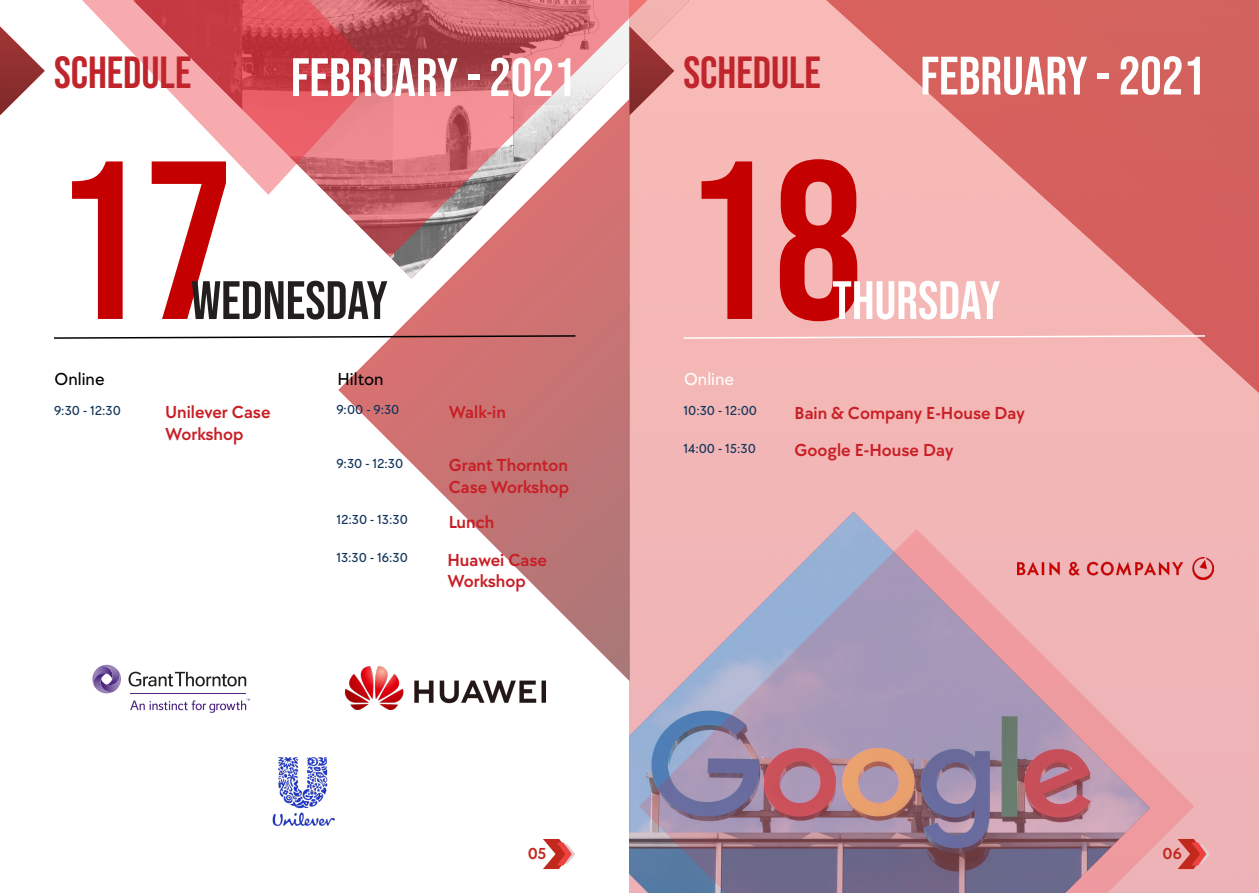
<style>
.page{position:relative;width:1259px;height:893px;background:#fff}
.page>*{position:absolute;margin:0;border:0;box-sizing:border-box;transform-origin:0 0}
.t1{font:225px "Bebas Neue";color:#c40100}
.t2{font:54px "Bebas Neue";color:#fff}
.t3{font:54px "Bebas Neue";color:#231f20}
.t4{font:45px "Bebas Neue";color:#c0252c}
.t5{font:600 18px/21.6px "TT Chocolates";color:#c81f26}
.t6{font:500 18px "TT Chocolates";color:#000001}
.t7{font:500 18px "TT Chocolates";color:#fffefa}
.t8{font:600 16.5px "TT Chocolates";color:#c2291d}
.t9{font:500 13.5px "TT Chocolates";color:#12355c}
</style>
<div class="page">
<img style="left:338px;top:279px;width:291px;height:402px">
<img style="left:390px;top:257px;width:239px;height:22px">
<svg style="left:328px;top:0;width:301px;height:257px;background:#d2898c"></svg>
<svg style="left:82px;top:0;width:297px;height:195px"></svg>
<img style="left:0;top:26px;width:45px;height:89px">
<svg style="left:54px;top:334px;width:523px;height:6px"></svg>
<img style="left:345px;top:666px;width:200px;height:44px">
<svg style="left:543px;top:839px;width:32px;height:30px"></svg>
<img style="left:629px;top:0;width:630px;height:893px">
<img style="left:629px;top:26px;width:45px;height:89px">
<svg style="left:682px;top:334px;width:524px;height:6px;background:#f6c7c6"></svg>
<svg style="left:92px;top:664px;width:158px;height:49px"></svg>
<img style="left:272px;top:757px;width:63px;height:70px">
<img style="left:629px;top:512px;width:521px;height:381px">
<svg style="left:1194px;top:839px;width:16px;height:30px"></svg>
<svg style="left:639px;top:529px;width:555px;height:364px;background:#b997a9"></svg>
<img style="left:1017px;top:558px;width:196px;height:21px">
<p class="t4" style="left:54px;top:47px;width:139px">SCHEDULE</p>
<p class="t4" style="left:683px;top:47px;width:139px">SCHEDULE</p>
<p class="t2" style="left:291px;top:47px;width:286px">FEBRUARY - 2021</p>
<p class="t2" style="left:920px;top:45px;width:286px">FEBRUARY - 2021</p>
<p class="t1" style="left:54px;top:114px;width:182px">17</p>
<p class="t3" style="left:191px;top:270px;width:198px">WEDNESDAY</p>
<p class="t1" style="left:683px;top:114px;width:181px">18</p>
<p class="t2" style="left:832px;top:270px;width:170px">THURSDAY</p>
<p class="t6" style="left:55px;top:367px;width:51px">Online</p>
<p class="t6" style="left:338px;top:367px;width:47px">Hilton</p>
<p class="t7" style="left:684px;top:367px;width:51px">Online</p>
<p class="t9" style="left:54px;top:401px;width:69px">9:30 - 12:30</p>
<p class="t9" style="left:336px;top:400px;width:65px">9:00 - 9:30</p>
<p class="t5" style="left:165px;top:400px;width:107px">Unilever Case</p>
<p class="t5" style="left:165px;top:422px;width:80px">Workshop</p>
<p class="t5" style="left:449px;top:400px;width:59px">Walk-in</p>
<p class="t9" style="left:336px;top:455px;width:69px">9:30 - 12:30</p>
<p class="t9" style="left:336px;top:510px;width:73px">12:30 - 13:30</p>
<p class="t9" style="left:336px;top:548px;width:73px">13:30 - 16:30</p>
<p class="t5" style="left:449px;top:454px;width:122px">Grant Thornton<br>Case Workshop</p>
<p class="t5" style="left:449px;top:510px;width:47px">Lunch</p>
<p class="t5" style="left:447px;top:548px;width:101px">Huawei Case</p>
<p class="t5" style="left:447px;top:570px;width:80px">Workshop</p>
<p class="t9" style="left:683px;top:401px;width:75px">10:30 - 12:00</p>
<p class="t9" style="left:683px;top:439px;width:74px">14:00 - 15:30</p>
<p class="t5" style="left:794px;top:402px;width:232px">Bain &amp; Company E-House Day</p>
<p class="t5" style="left:794px;top:438px;width:160px">Google E-House Day</p>
<p class="t8" style="left:528px;top:842px;width:20px">05</p>
<p class="t8" style="left:1162px;top:842px;width:21px">06</p>
</div>
